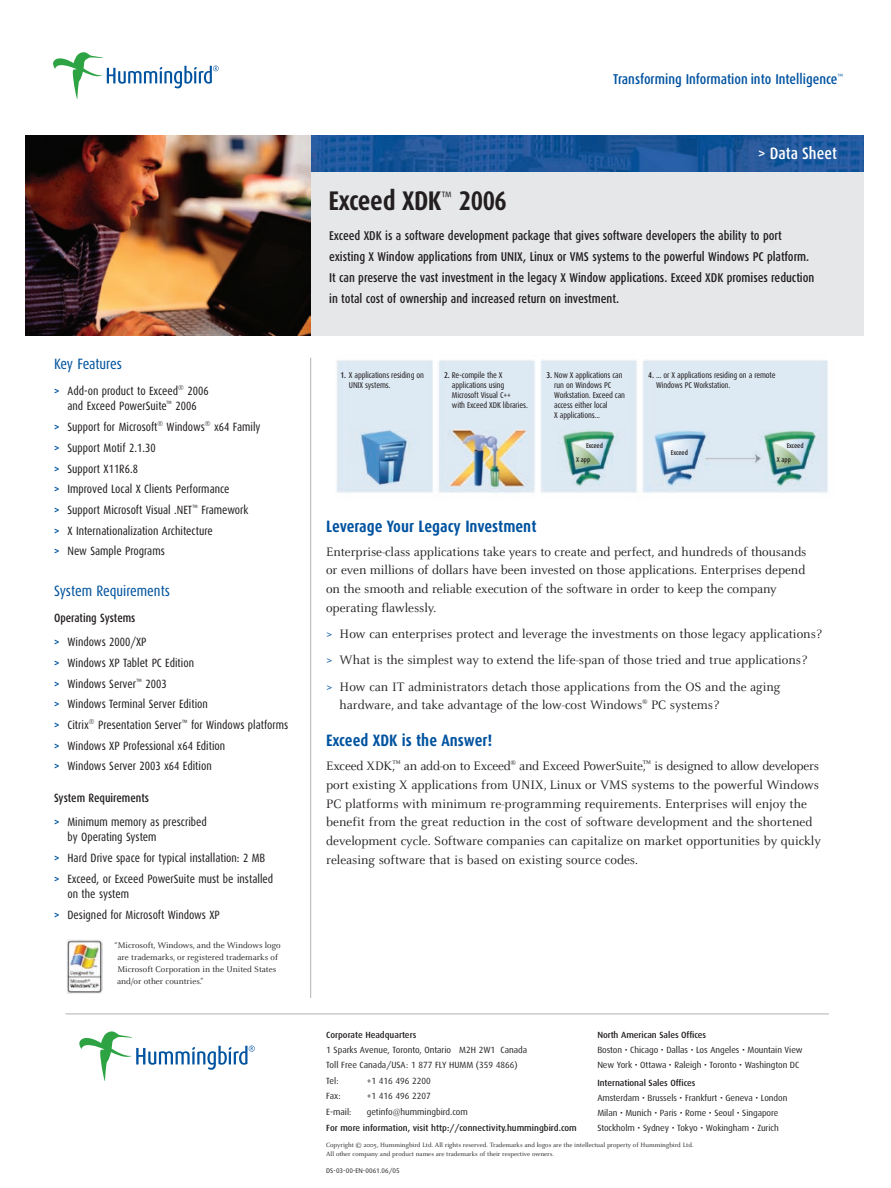
<style>
.page{position:relative;width:891px;height:1188px;background:#fff}
.page>*{position:absolute;margin:0;border:0;box-sizing:border-box;transform-origin:0 0}
.DS_Product_name{font:700 27px "Dax Condensed";letter-spacing:-.015em;color:#231f20}
.DS_Sub_head{font:700 16.5px "Dax Condensed";color:#0153a0}
.CB_-_Header_3{font:500 16.5px "Dax Condensed";letter-spacing:.005em;color:#fff}
.DS_Body_Copy{font:15px "Dax Condensed";color:#01539e}
.t1{font:500 14.25px "Dax Condensed";color:#0153a0}
.DS_Body_Copy-2{font:13.5px/18.8px "Celeste";color:#231f20}
.DS_Intro_Text{font:500 12.75px/21px "Dax Condensed";letter-spacing:-.005em;color:#231f20}
.DS_Body_Copy-3{font:12px/15.3px "Dax Condensed";color:#231f20}
.DS_Body_Copy-4{font:500 12px "Dax Condensed";color:#231f20}
.t2{font:9px "Dax";letter-spacing:-.005em;color:#231f20}
.t3{font:9px/12px "Celeste";color:#231f20}
.t4{font:500 9px "Dax";letter-spacing:-.005em;color:#231f20}
.t5{font:8.4px/9.9px "Dax Condensed";letter-spacing:-.015em;color:#231f20}
.t6{font:500 6.9px/14.4px "Dax Condensed";letter-spacing:-.01em;color:#231f20}
.t7{font:6.75px/9px "Celeste";color:#231f20}
.t8{font:6.75px "Dax";color:#231f20}
.DS_Body_Copy-5{font:6px "Celeste";color:#231f20}
.s1{font-weight:700;color:#01539e}
.s2{font-weight:500}
.s3{color:#01539e}
</style>
<div class="page">
<div style="left:25px;top:135px;width:839px;height:201px;background:#e6e7e9"></div>
<svg style="left:53px;top:52px;width:166px;height:47px"></svg>
<hr style="left:310px;top:358px;width:1px;height:640px;background:#b2b3b7">
<img style="left:310px;top:135px;width:554px;height:36px">
<img style="left:25px;top:135px;width:285px;height:201px">
<svg style="left:79px;top:1031px;width:176px;height:50px"></svg>
<hr style="left:65px;top:1014px;width:764px;height:1px;background:#b2b3b7">
<img style="left:336px;top:360px;width:492px;height:133px">
<img style="left:67px;top:940px;width:36px;height:54px">
<p class="DS_Body_Copy" style="left:54px;top:356px;width:69px">Key Features</p>
<p class="DS_Body_Copy-3" style="left:54px;top:383px;width:156px;text-align:center"><span class="s1">&gt;</span> Add-on product to Exceed<sup>®</sup> 2006 and Exceed PowerSuite<sup>™</sup> 2006</p>
<p class="DS_Body_Copy-3" style="left:54px;top:419px;width:208px"><span class="s1">&gt;</span> Support for Microsoft<sup>®</sup> Windows<sup>®</sup> x64 Family</p>
<p class="DS_Body_Copy-3" style="left:54px;top:440px;width:103px"><span class="s1">&gt;</span> Support Motif 2.1.30</p>
<p class="DS_Body_Copy-3" style="left:54px;top:461px;width:86px"><span class="s1">&gt;</span> Support X11R6.8</p>
<p class="DS_Body_Copy-3" style="left:54px;top:482px;width:177px"><span class="s1">&gt;</span> Improved Local X Clients Performance</p>
<p class="DS_Body_Copy-3" style="left:54px;top:502px;width:196px"><span class="s1">&gt;</span> Support Microsoft Visual .NET<sup>™</sup> Framework</p>
<p class="DS_Body_Copy-3" style="left:54px;top:523px;width:160px"><span class="s1">&gt;</span> X Internationalization Architecture</p>
<p class="DS_Body_Copy-3" style="left:54px;top:544px;width:112px"><span class="s1">&gt;</span> New Sample Programs</p>
<p class="DS_Body_Copy" style="left:54px;top:582px;width:117px">System Requirements</p>
<p class="DS_Body_Copy-4" style="left:54px;top:611px;width:83px">Operating Systems</p>
<p class="DS_Body_Copy-3" style="left:54px;top:634px;width:94px"><span class="s1">&gt;</span> Windows 2000/XP</p>
<p class="DS_Body_Copy-3" style="left:54px;top:655px;width:142px"><span class="s1">&gt;</span> Windows XP Tablet PC Edition</p>
<p class="DS_Body_Copy-3" style="left:54px;top:676px;width:114px"><span class="s1">&gt;</span> Windows Server<sup>™</sup> 2003</p>
<p class="DS_Body_Copy-3" style="left:54px;top:697px;width:155px"><span class="s1">&gt;</span> Windows Terminal Server Edition</p>
<p class="DS_Body_Copy-3" style="left:54px;top:717px;width:236px"><span class="s1">&gt;</span> Citrix<sup>®</sup> Presentation Server<sup>™</sup> for Windows platforms</p>
<p class="DS_Body_Copy-3" style="left:54px;top:738px;width:173px"><span class="s1">&gt;</span> Windows XP Professional x64 Edition</p>
<p class="DS_Body_Copy-3" style="left:54px;top:759px;width:159px"><span class="s1">&gt;</span> Windows Server 2003 x64 Edition</p>
<p class="DS_Body_Copy-4" style="left:54px;top:791px;width:97px">System Requirements</p>
<p class="DS_Body_Copy-3" style="left:68px;top:815px;width:141px;text-indent:-14px"><span class="s1">&gt;</span> Minimum memory as prescribed by Operating System</p>
<p class="DS_Body_Copy-3" style="left:54px;top:851px;width:213px"><span class="s1">&gt;</span> Hard Drive space for typical installation: 2 MB</p>
<p class="DS_Body_Copy-3" style="left:68px;top:871px;width:207px;text-indent:-14px"><span class="s1">&gt;</span> Exceed, or Exceed PowerSuite must be installed on the system</p>
<p class="DS_Body_Copy-3" style="left:54px;top:907px;width:167px"><span class="s1">&gt;</span> Designed for Microsoft Windows XP</p>
<p class="t3" style="left:115px;top:939px;width:168px">“Microsoft, Windows, and the Windows logo are trademarks, or registered trademarks of Microsoft Corporation in the United States and/or other countries.”</p>
<p class="t1" style="left:613px;top:71px;width:232px">Transforming Information into Intelligence<sup>™</sup></p>
<p class="CB_-_Header_3" style="left:758px;top:144px;width:80px">&gt; Data Sheet</p>
<p class="DS_Product_name" style="left:328px;top:186px;width:180px">Exceed XDK<sup>™</sup> 2006</p>
<p class="DS_Intro_Text" style="left:329px;top:225px;width:487px">Exceed XDK is a software development package that gives software developers the ability to port existing X Window applications from UNIX, Linux or VMS systems to the powerful Windows PC platform.<br>It can preserve the vast investment in the legacy X Window applications. Exceed XDK promises reduction in total cost of ownership and increased return on investment.</p>
<p class="t5" style="left:349px;top:370px;width:77px;text-indent:-8px"><span class="s2">1.</span> X applications residing on<br>UNIX systems.</p>
<p class="t5" style="left:452px;top:371px;width:77px;text-indent:-8px"><span class="s2">2.</span> Re-compile the X applications using<br>Microsoft Visual C++<br>with Exceed XDK libraries.</p>
<p class="t5" style="left:554px;top:371px;width:72px;text-indent:-8px"><span class="s2">3.</span> Now X applications can run on Windows PC<br>Workstation. Exceed can access either local<br>X applications...</p>
<p class="t5" style="left:656px;top:371px;width:121px;text-indent:-8px"><span class="s2">4.</span> ... or X applications residing on a remote<br>Windows PC Workstation.</p>
<p class="t6" style="left:586px;top:438px;width:18px">Exceed</p>
<p class="t6" style="left:671px;top:445px;width:18px">Exceed</p>
<p class="t6" style="left:576px;top:453px;width:16px">X app</p>
<p class="t6" style="left:777px;top:438px;width:28px;text-indent:10px">Exceed<br>X app</p>
<p class="DS_Sub_head" style="left:326px;top:517px;width:212px">Leverage Your Legacy Investment</p>
<p class="DS_Body_Copy-2" style="left:326px;top:542px;width:482px">Enterprise-class applications take years to create and perfect, and hundreds of thousands or even millions of dollars have been invested on those applications. Enterprises depend on the smooth and reliable execution of the software in order to keep the company operating flawlessly.</p>
<p class="DS_Body_Copy-2" style="left:326px;top:625px;width:497px"><span class="s3">&gt;</span> How can enterprises protect and leverage the investments on those legacy applications?</p>
<p class="DS_Body_Copy-2" style="left:326px;top:651px;width:483px"><span class="s3">&gt;</span> What is the simplest way to extend the life-span of those tried and true applications?</p>
<p class="DS_Body_Copy-2" style="left:340px;top:677px;width:442px;text-indent:-13px"><span class="s3">&gt;</span> How can IT administrators detach those applications from the OS and the aging hardware, and take advantage of the low-cost Windows</p>
<p class="DS_Body_Copy-5" style="left:642px;top:698px;width:7px">®</p>
<p class="DS_Body_Copy-2" style="left:651px;top:696px;width:70px">PC systems?</p>
<p class="DS_Sub_head" style="left:326px;top:731px;width:168px">Exceed XDK is the Answer!</p>
<p class="DS_Body_Copy-2" style="left:326px;top:757px;width:186px">Exceed XDK,<sup>™</sup> an add-on to Exceed</p>
<p class="DS_Body_Copy-5" style="left:511px;top:759px;width:7px">®</p>
<p class="DS_Body_Copy-2" style="left:326px;top:757px;width:496px;text-indent:193px">and Exceed PowerSuite,<sup>™</sup> is designed to allow developers port existing X applications from UNIX, Linux or VMS systems to the powerful Windows PC platforms with minimum re-programming requirements. Enterprises will enjoy the benefit from the great reduction in the cost of software development and the shortened development cycle. Software companies can capitalize on market opportunities by quickly releasing software that is based on existing source codes.</p>
<p class="t4" style="left:326px;top:1030px;width:92px">Corporate Headquarters</p>
<p class="t2" style="left:326px;top:1045px;width:203px">1 Sparks Avenue, Toronto, Ontario M2H 2W1 Canada</p>
<p class="t2" style="left:326px;top:1060px;width:193px">Toll Free Canada/USA: 1 877 FLY HUMM (359 4866)</p>
<p class="t2" style="left:326px;top:1076px;width:14px">Tel:</p>
<p class="t2" style="left:367px;top:1076px;width:65px">+1 416 496 2200</p>
<p class="t2" style="left:326px;top:1091px;width:16px">Fax:</p>
<p class="t2" style="left:367px;top:1091px;width:65px">+1 416 496 2207</p>
<p class="t2" style="left:326px;top:1107px;width:27px">E-mail:</p>
<p class="t2" style="left:367px;top:1107px;width:103px">getinfo@hummingbird.com</p>
<p class="t4" style="left:326px;top:1123px;width:252px">For more information, visit http://connectivity.hummingbird.com</p>
<p class="t7" style="left:326px;top:1141px;width:369px">Copyright © 2005, Hummingbird Ltd. All rights reserved. Trademarks and logos are the intellectual property of Hummingbird Ltd.<br>All other company and product names are trademarks of their respective owners.</p>
<p class="t8" style="left:326px;top:1167px;width:75px">DS-03-00-EN-0061.06/05</p>
<p class="t4" style="left:597px;top:1030px;width:110px">North American Sales Offices</p>
<p class="t2" style="left:597px;top:1045px;width:207px">Boston • Chicago • Dallas • Los Angeles • Mountain View</p>
<p class="t2" style="left:597px;top:1060px;width:204px">New York • Ottawa • Raleigh • Toronto • Washington DC</p>
<p class="t4" style="left:597px;top:1078px;width:100px">International Sales Offices</p>
<p class="t2" style="left:597px;top:1093px;width:192px">Amsterdam • Brussels • Frankfurt • Geneva • London</p>
<p class="t2" style="left:597px;top:1108px;width:183px">Milan • Munich • Paris • Rome • Seoul • Singapore</p>
<p class="t2" style="left:597px;top:1123px;width:183px">Stockholm • Sydney • Tokyo • Wokingham • Zurich</p>
</div>
